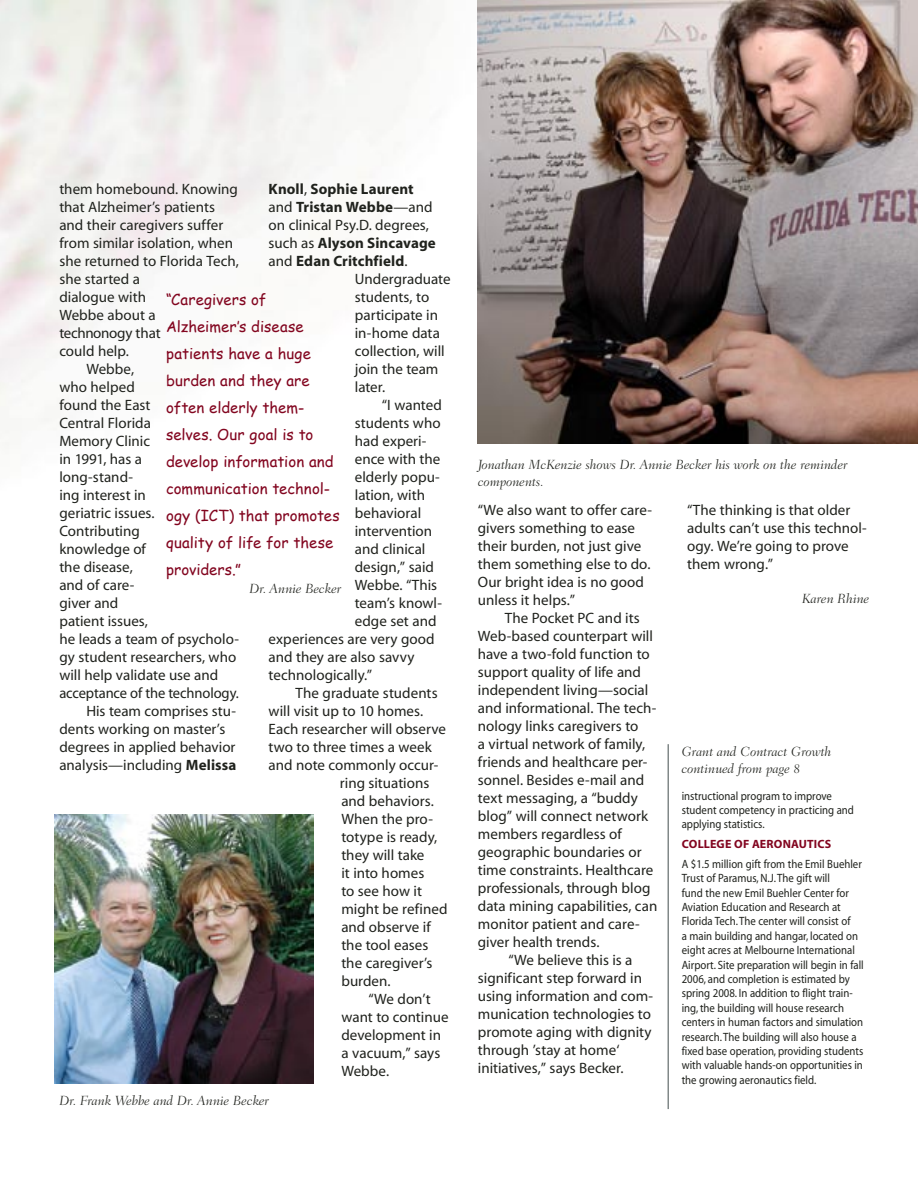
<style>
.page{position:relative;width:918px;height:1188px;background:#fff}
.page>*{position:absolute;margin:0;border:0;box-sizing:border-box;transform-origin:0 0}
.Body_text{font:15px/18px "Myriad";color:#20221d}
.sidebar_10_pt{font:15px/27px "Comic Sans MS";letter-spacing:.005em;color:#82051f}
.Body_text-2{font:700 15px "Myriad";letter-spacing:.005em;color:#20221d}
.Caption_9_pt{font:italic 300 13.5px/16.2px "Fairfield LH";letter-spacing:-.005em;color:#20221d}
.research_listings{font:12px/14.4px "Myriad";color:#20221d;scale:.9 1}
.research_headings{font:700 12px "Myriad";letter-spacing:.01em;color:#82051f}
.s1{font-weight:400}
.s2{font-weight:700}
</style>
<div class="page">
<img style="left:0;top:0;width:668px;height:1109px">
<hr style="left:668px;top:744px;width:1px;height:365px;background:#818888">
<svg style="left:313px;top:1043px;width:6px;height:28px"></svg>
<img style="left:54px;top:815px;width:259px;height:268px">
<div style="left:478px;top:444px;width:401px;height:59px;background:#fff"></div>
<img style="left:478px;top:0;width:440px;height:443px">
<p class="Body_text-2" style="left:269px;top:181px;width:147px">Knoll<span class="s1">,</span> Sophie Laurent</p>
<p class="Body_text-2" style="left:269px;top:199px;width:166px"><span class="s1">and</span> Tristan Webbe<span class="s1">—and</span></p>
<p class="Body_text" style="left:269px;top:217px;width:162px">on clinical Psy.D. degrees,</p>
<p class="Body_text-2" style="left:269px;top:235px;width:169px"><span class="s1">such as</span> Alyson Sincavage</p>
<p class="Body_text-2" style="left:269px;top:253px;width:141px"><span class="s1">and</span> Edan Critchfield<span class="s1">.</span></p>
<p class="Body_text" style="left:355px;top:271px;width:97px">Undergraduate</p>
<p class="Body_text" style="left:355px;top:289px;width:76px">students, to</p>
<p class="Body_text" style="left:355px;top:307px;width:85px">participate in</p>
<p class="Body_text" style="left:355px;top:325px;width:87px">in-home data</p>
<p class="Body_text" style="left:355px;top:343px;width:91px">collection, will</p>
<p class="Body_text" style="left:355px;top:361px;width:85px">join the team</p>
<p class="Body_text" style="left:355px;top:379px;width:32px">later.</p>
<p class="Body_text" style="left:382px;top:397px;width:62px">“I wanted</p>
<p class="Body_text" style="left:355px;top:415px;width:87px">students who</p>
<p class="Body_text" style="left:355px;top:433px;width:73px">had experi-</p>
<p class="Body_text" style="left:355px;top:451px;width:87px">ence with the</p>
<p class="Body_text" style="left:355px;top:469px;width:87px">elderly popu-</p>
<p class="Body_text" style="left:355px;top:487px;width:72px">lation, with</p>
<p class="Body_text" style="left:355px;top:505px;width:68px">behavioral</p>
<p class="Body_text" style="left:355px;top:523px;width:79px">intervention</p>
<p class="Body_text" style="left:355px;top:541px;width:72px">and clinical</p>
<p class="Body_text" style="left:355px;top:559px;width:81px">design,” said</p>
<p class="Body_text" style="left:355px;top:577px;width:84px">Webbe. “This</p>
<p class="Body_text" style="left:355px;top:595px;width:89px">team’s knowl-</p>
<p class="Body_text" style="left:355px;top:613px;width:83px">edge set and</p>
<p class="Body_text" style="left:269px;top:631px;width:168px">experiences are very good</p>
<p class="Body_text" style="left:269px;top:649px;width:148px">and they are also savvy</p>
<p class="Body_text" style="left:269px;top:667px;width:105px">technologically.”</p>
<p class="Body_text" style="left:296px;top:685px;width:143px">The graduate students</p>
<p class="Body_text" style="left:269px;top:703px;width:156px">will visit up to 10 homes.</p>
<p class="Body_text" style="left:269px;top:721px;width:179px">Each researcher will observe</p>
<p class="Body_text" style="left:269px;top:739px;width:165px">two to three times a week</p>
<p class="Body_text" style="left:269px;top:757px;width:171px">and note commonly occur-</p>
<p class="Body_text" style="left:340px;top:775px;width:91px">ring situations</p>
<p class="Body_text" style="left:341px;top:793px;width:94px">and behaviors.</p>
<p class="Body_text" style="left:341px;top:811px;width:93px">When the pro-</p>
<p class="Body_text" style="left:341px;top:829px;width:97px">totype is ready,</p>
<p class="Body_text" style="left:341px;top:847px;width:85px">they will take</p>
<p class="Body_text" style="left:341px;top:865px;width:84px">it into homes</p>
<p class="Body_text" style="left:341px;top:883px;width:82px">to see how it</p>
<p class="Body_text" style="left:341px;top:901px;width:108px">might be refined</p>
<p class="Body_text" style="left:341px;top:919px;width:91px">and observe if</p>
<p class="Body_text" style="left:341px;top:937px;width:88px">the tool eases</p>
<p class="Body_text" style="left:341px;top:955px;width:93px">the caregiver’s</p>
<p class="Body_text" style="left:341px;top:973px;width:51px">burden.</p>
<p class="Body_text" style="left:341px;top:991px;width:109px;text-indent:27px">“We don’t want to continue development in a vacuum,” says<br>Webbe.</p>
<p class="Body_text" style="left:59px;top:181px;width:181px">them homebound. Knowing that Alzheimer’s patients and their caregivers suffer from similar isolation, when she returned to Florida Tech, she started a<br>dialogue with<br>Webbe about a<br>technonogy that<br>could help.</p>
<p class="Body_text" style="left:59px;top:361px;width:181px;text-indent:27px">Webbe,<br>who helped<br>found the East<br>Central Florida<br>Memory Clinic<br>in 1991, has a<br>long-stand-<br>ing interest in<br>geriatric issues.<br>Contributing<br>knowledge of<br>the disease,<br>and of care-<br>giver and<br>patient issues,<br>he leads a team of psycholo&shy;gy student researchers, who will help validate use and acceptance of the technology.</p>
<p class="Body_text" style="left:59px;top:703px;width:178px;text-indent:27px">His team comprises stu&shy;dents working on master’s degrees in applied behavior analysis—including <span class="s2">Melissa</span></p>
<p class="sidebar_10_pt" style="left:166px;top:285px;width:175px">“Caregivers of<br>Alzheimer’s disease patients have a huge burden and they are often elderly them&shy;selves. Our goal is to develop information and communication technol&shy;ogy (ICT) that promotes quality of life for these providers.”</p>
<p class="Caption_9_pt" style="left:249px;top:580px;width:93px">Dr. Annie Becker</p>
<p class="Caption_9_pt" style="left:59px;top:1093px;width:211px">Dr. Frank Webbe and Dr. Annie Becker</p>
<p class="Caption_9_pt" style="left:478px;top:457px;width:371px">Jonathan McKenzie shows Dr. Annie Becker his work on the reminder components.</p>
<p class="Body_text" style="left:478px;top:501px;width:176px">“We also want to offer care&shy;givers something to ease their burden, not just give them something else to do.<br>Our bright idea is no good unless it helps.”</p>
<p class="Body_text" style="left:478px;top:609px;width:181px;text-indent:27px">The Pocket PC and its<br>Web-based counterpart will have a two-fold function to support quality of life and independent living—social and informational. The tech&shy;nology links caregivers to<br>a virtual network of family, friends and healthcare per&shy;sonnel. Besides e-mail and text messaging, a “buddy blog” will connect network members regardless of geographic boundaries or time constraints. Healthcare professionals, through blog data mining capabilities, can monitor patient and care&shy;giver health trends.</p>
<p class="Body_text" style="left:478px;top:951px;width:177px;text-indent:30px">“We believe this is a significant step forward in using information and com&shy;munication technologies to promote aging with dignity through ’stay at home‘ initiatives,” says Becker.</p>
<p class="Body_text" style="left:687px;top:501px;width:181px">“The thinking is that older adults can’t use this technol&shy;ogy. We’re going to prove them wrong.”</p>
<p class="Caption_9_pt" style="left:802px;top:590px;width:69px">Karen Rhine</p>
<p class="Caption_9_pt" style="left:682px;top:744px;width:151px">Grant and Contract Growth</p>
<p class="Caption_9_pt" style="left:682px;top:760px;width:120px">continued from page 8</p>
<p class="research_listings" style="left:682px;top:789px;width:193px">instructional program to improve student competency in practicing and applying statistics.</p>
<p class="research_headings" style="left:682px;top:838px;width:151px">COLLEGE OF AERONAUTICS</p>
<p class="research_listings" style="left:682px;top:857px;width:204px">A $1.5 million gift from the Emil Buehler Trust of Paramus, N.J. The gift will<br>fund the new Emil Buehler Center for Aviation Education and Research at Florida Tech. The center will consist of<br>a main building and hangar, located on eight acres at Melbourne International Airport. Site preparation will begin in fall 2006, and completion is estimated by spring 2008. In addition to flight train&shy;ing, the building will house research centers in human factors and simulation research. The building will also house a fixed base operation, providing students with valuable hands-on opportunities in the growing aeronautics field.</p>
</div>
